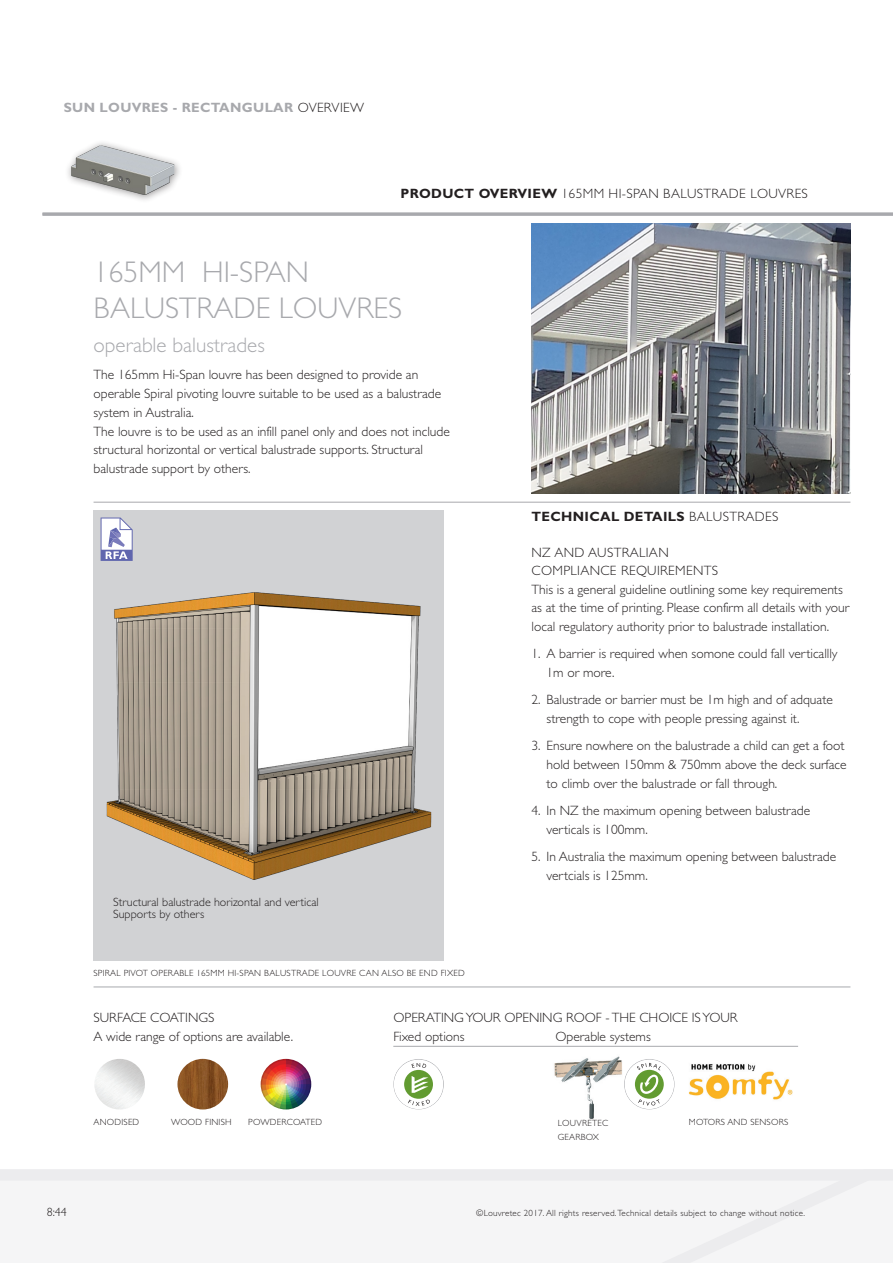
<style>
.page{position:relative;width:893px;height:1263px;background:#fff}
.page>*{position:absolute;margin:0;border:0;box-sizing:border-box;transform-origin:0 0}
.section_product_head{font:300 30px/36px "Gill Sans CE";color:#a8a9ad}
.section_product_head-2{font:300 21px "Gill Sans CE";color:#a8a9ad}
.section_product_head-3{font:300 13.5px/18.8px "Gill Sans CE";color:#231f20}
.body_copy{font:300 13.5px/18.8px "Gill Sans CE";color:#231f20}
.section_title_2L{font:300 13.5px "Gill Sans CE";letter-spacing:.025em;color:#231f20}
.section_title_L{font:700 13.5px "Gill Sans CE";letter-spacing:.025em;color:#a8a9ad}
.t1{font:700 13.5px "Gill Sans CE";letter-spacing:.025em;color:#231f20}
.small_body_copy{font:300 12px/11.2px "Gill Sans CE";color:#231f20}
.page_number_L{font:300 12px "Gill Sans CE";color:#231f20}
.body_copy-2{font:300 9px/13.5px "Gill Sans CE";letter-spacing:.025em;color:#231f20}
.s1{font-weight:300;color:#231f20}
.s2{font-weight:700}
.s3{font-weight:300}
</style>
<div class="page">
<svg style="left:0;top:1169px;width:893px;height:94px;fill:#f5f5f6"></svg>
<hr style="left:43px;top:213px;width:850px;height:3px;background:#a8a9ad">
<hr style="left:94px;top:986px;width:756px;height:1px;background:#a8a9ad">
<hr style="left:94px;top:502px;width:756px;height:1px;background:#a8a9ad">
<hr style="left:393px;top:1046px;width:405px;height:1px;background:#a8a9ad">
<div style="left:94px;top:510px;width:350px;height:451px;background:#d1d2d4"></div>
<img style="left:106px;top:592px;width:326px;height:288px">
<img style="left:60px;top:142px;width:119px;height:71px">
<img style="left:688px;top:1064px;width:105px;height:36px">
<img style="left:94px;top:1059px;width:51px;height:50px;border-radius:25px">
<img style="left:177px;top:1059px;width:51px;height:50px;border-radius:25px">
<img style="left:261px;top:1059px;width:50px;height:50px;border-radius:25px">
<img style="left:531px;top:223px;width:319px;height:270px">
<svg style="left:393px;top:1059px;width:51px;height:50px"></svg>
<svg style="left:101px;top:517px;width:32px;height:44px"></svg>
<svg style="left:624px;top:1059px;width:51px;height:50px"></svg>
<img style="left:554px;top:1056px;width:68px;height:64px">
<p class="section_title_L" style="left:64px;top:100px;width:302px">SUN LOUVRES - RECTANGULAR <span class="s1">OVERVIEW</span></p>
<p class="section_title_2L" style="left:401px;top:185px;width:409px"><span class="s2">PRODUCT OVERVIEW</span> 165MM HI-SPAN BALUSTRADE LOUVRES</p>
<p class="section_product_head" style="left:94px;top:254px;width:310px">165MM HI-SPAN<br>BALUSTRADE LOUVRES</p>
<p class="section_product_head-2" style="left:94px;top:333px;width:173px">operable balustrades</p>
<p class="section_product_head-3" style="left:94px;top:365px;width:358px">The 165mm Hi-Span louvre has been designed to provide an operable Spiral pivoting louvre suitable to be used as a balustrade system in Australia.<br>The louvre is to be used as an infill panel only and does not include structural horizontal or vertical balustrade supports. Structural balustrade support by others.</p>
<p class="small_body_copy" style="left:113px;top:897px;width:207px">Structural balustrade horizontal and vertical<br>Supports by others</p>
<p class="body_copy-2" style="left:94px;top:967px;width:373px">SPIRAL PIVOT OPERABLE 165MM HI-SPAN BALUSTRADE LOUVRE CAN ALSO BE END FIXED</p>
<p class="t1" style="left:531px;top:508px;width:248px">TECHNICAL DETAILS <span class="s3">BALUSTRADES</span></p>
<p class="section_product_head-3" style="left:531px;top:543px;width:319px">NZ AND AUSTRALIAN<br>COMPLIANCE REQUIREMENTS<br>This is a general guideline outlining some key requirements as at the time of printing. Please confirm all details with your local regulatory authority prior to balustrade installation.</p>
<p class="section_product_head-3" style="left:547px;top:644px;width:292px;text-indent:-15px">1. A barrier is required when somone could fall verticallly<br>1m or more.</p>
<p class="section_product_head-3" style="left:547px;top:690px;width:288px;text-indent:-15px">2. Balustrade or barrier must be 1m high and of adquate strength to cope with people pressing against it.</p>
<p class="section_product_head-3" style="left:547px;top:736px;width:302px;text-indent:-15px">3. Ensure nowhere on the balustrade a child can get a foot hold between 150mm &amp; 750mm above the deck surface to climb over the balustrade or fall through.</p>
<p class="section_product_head-3" style="left:547px;top:801px;width:265px;text-indent:-15px">4. In NZ the maximum opening between balustrade verticals is 100mm.</p>
<p class="section_product_head-3" style="left:547px;top:847px;width:291px;text-indent:-15px">5. In Australia the maximum opening between balustrade vertcials is 125mm.</p>
<p class="body_copy" style="left:94px;top:1008px;width:201px">SURFACE COATINGS<br>A wide range of options are available.</p>
<p class="body_copy" style="left:393px;top:1008px;width:346px">OPERATING YOUR OPENING ROOF - THE CHOICE IS YOUR<br>Fixed options</p>
<p class="body_copy" style="left:555px;top:1027px;width:97px">Operable systems</p>
<p class="body_copy-2" style="left:94px;top:1115px;width:47px">ANODISED</p>
<p class="body_copy-2" style="left:171px;top:1115px;width:62px">WOOD FINISH</p>
<p class="body_copy-2" style="left:248px;top:1115px;width:75px">POWDERCOATED</p>
<p class="body_copy-2" style="left:689px;top:1115px;width:101px">MOTORS AND SENSORS</p>
<p class="body_copy-2" style="left:558px;top:1116px;width:52px">LOUVRETEC<br>GEARBOX</p>
<p class="page_number_L" style="left:47px;top:1205px;width:22px">8:44</p>
<p class="body_copy-2" style="left:476px;top:1206px;width:330px">©Louvretec 2017. All rights reserved. Technical details subject to change without notice.</p>
</div>
